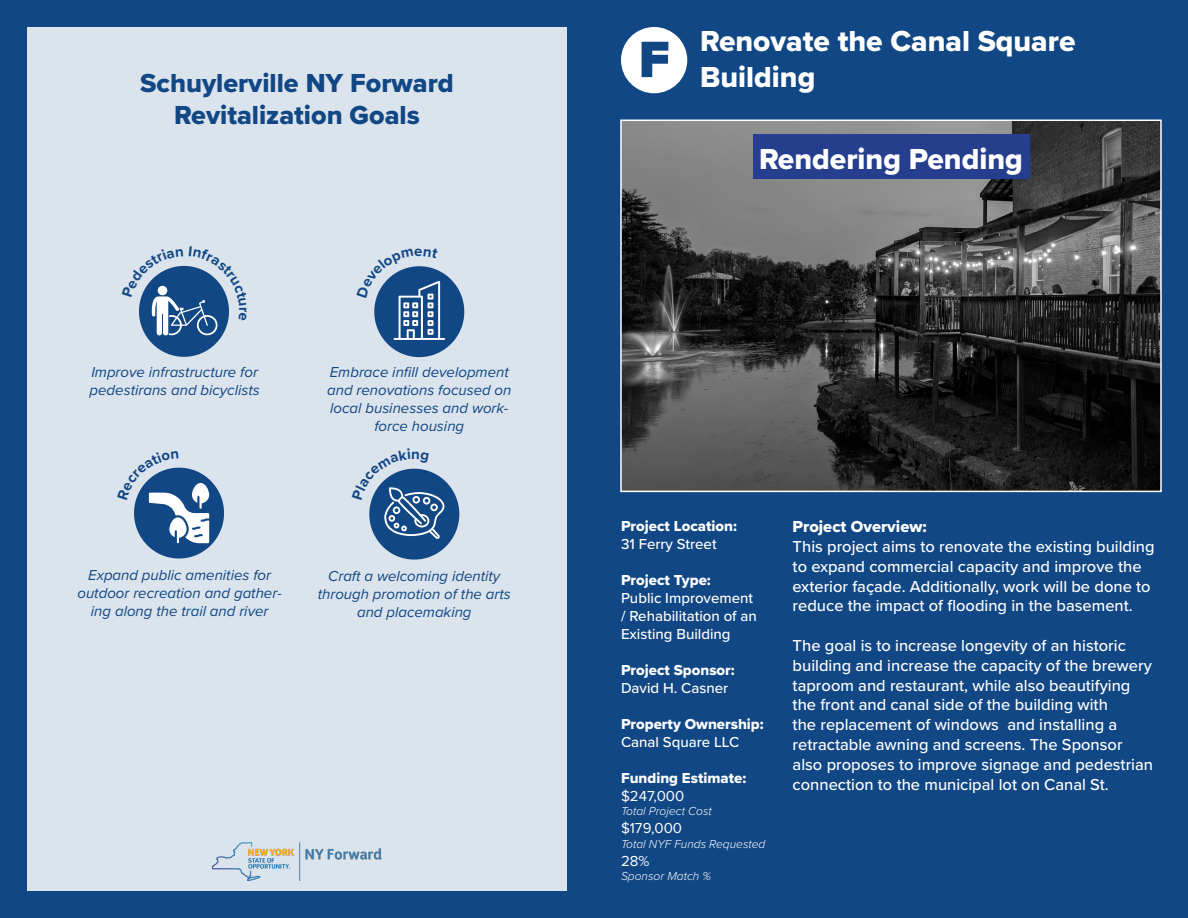
<style>
.page{position:relative;width:1188px;height:918px;background:#dbe3ec}
.page>*{position:absolute;margin:0;border:0;box-sizing:border-box;transform-origin:0 0}
.t1{font:900 52.95px "Proxima Nova";color:#114784}
.t2{font:30px/36px "Proxima Nova Extrabld";color:#fff}
.t3{font:27px/32.4px "Proxima Nova Extrabld";color:#114784;text-align:center}
.t4{font:500 16.5px/19.8px "Proxima Nova";color:#fff}
.t5{font:16.5px "Proxima Nova Extrabld";color:#fff}
.t6{font:italic 15px/18px "Proxima Nova";color:#104784;text-align:center}
.t7{font:500 15px/18px "Proxima Nova";color:#fff}
.t8{font:15px "Proxima Nova Extrabld";color:#fff}
.t9{font:15px "Proxima Nova";color:#fff}
.t10{font:700 15px "Proxima Nova";color:#114784}
.t11{font:italic 300 12px "Proxima Nova";color:#fff}
</style>
<div class="page">
<div style="left:594px;top:0;width:594px;height:918px;background:#114784"></div>
<div style="left:0;top:0;width:27px;height:918px;background:#114784"></div>
<div style="left:567px;top:0;width:27px;height:918px;background:#114784"></div>
<div style="left:27px;top:891px;width:540px;height:27px;background:#114784"></div>
<div style="left:27px;top:0;width:540px;height:27px;background:#114784"></div>
<img style="left:623px;top:123px;width:536px;height:366px">
<div style="left:620px;top:120px;width:542px;height:372px;border:2px solid #fff"></div>
<img style="left:212px;top:842px;width:170px;height:38px">
<div style="left:139px;top:266px;width:90px;height:91px;background:#114784;border-radius:50%"></div>
<div style="left:374px;top:266px;width:90px;height:91px;background:#114784;border-radius:50%"></div>
<div style="left:369px;top:469px;width:90px;height:91px;background:#114784;border-radius:50%"></div>
<div style="left:134px;top:468px;width:90px;height:91px;background:#114784;border-radius:50%"></div>
<div style="left:621px;top:27px;width:66px;height:66px;background:#fff;border-radius:50%"></div>
<div style="left:753px;top:134px;width:276px;height:45px;background:#253f8e"></div>
<svg style="left:369px;top:468px;width:75px;height:71px"></svg>
<svg style="left:139px;top:266px;width:90px;height:69px"></svg>
<svg style="left:374px;top:266px;width:71px;height:74px"></svg>
<svg style="left:134px;top:467px;width:75px;height:76px"></svg>
<h3 class="t3" style="left:140px;top:66px;width:315px">Schuylerville NY Forward<br>Revitalization Goals</h3>
<p class="t10" style="left:414px;top:240px;width:10px">e</p>
<p class="t6" style="left:90px;top:363px;width:172px;text-align:left">Improve infrastructure for pedestirans and bicyclists</p>
<p class="t6" style="left:327px;top:363px;width:186px">Embrace infill development and renovations focused on local businesses and work&shy;force housing</p>
<p class="t6" style="left:77px;top:565px;width:206px">Expand public amenities for outdoor recreation and gather&shy;ing along the trail and river</p>
<p class="t6" style="left:318px;top:566px;width:195px">Craft a welcoming identity through promotion of the arts and placemaking</p>
<p class="t1" style="left:639px;top:20px;width:33px">F</p>
<p class="t2" style="left:700px;top:22px;width:377px">Renovate the Canal Square<br>Building</p>
<p class="t2" style="left:759px;top:140px;width:265px">Rendering Pending</p>
<p class="t8" style="left:621px;top:515px;width:117px">Project Location:</p>
<p class="t7" style="left:621px;top:534px;width:97px">31 Ferry Street</p>
<p class="t8" style="left:621px;top:569px;width:91px">Project Type:</p>
<p class="t7" style="left:621px;top:588px;width:137px">Public Improvement / Rehabilitation of an<br>Existing Building</p>
<p class="t8" style="left:621px;top:659px;width:115px">Project Sponsor:</p>
<p class="t7" style="left:621px;top:678px;width:109px">David H. Casner</p>
<p class="t8" style="left:621px;top:713px;width:144px">Property Ownership:</p>
<p class="t7" style="left:621px;top:732px;width:120px">Canal Square LLC</p>
<p class="t8" style="left:621px;top:767px;width:127px">Funding Estimate:</p>
<p class="t9" style="left:621px;top:785px;width:65px">$247,000</p>
<p class="t11" style="left:621px;top:802px;width:92px">Total Project Cost</p>
<p class="t9" style="left:621px;top:817px;width:63px">$179,000</p>
<p class="t11" style="left:621px;top:835px;width:146px">Total NYF Funds Requested</p>
<p class="t9" style="left:621px;top:850px;width:30px">28%</p>
<p class="t11" style="left:621px;top:867px;width:92px">Sponsor Match %</p>
<p class="t5" style="left:793px;top:514px;width:135px">Project Overview:</p>
<p class="t4" style="left:793px;top:536px;width:364px">This project aims to renovate the existing building to expand commercial capacity and improve the exterior façade. Additionally, work will be done to reduce the impact of flooding in the basement.</p>
<p class="t4" style="left:793px;top:635px;width:362px">The goal is to increase longevity of an historic building and increase the capacity of the brewery taproom and restaurant, while also beautifying the front and canal side of the building with<br>the replacement of windows and installing a retractable awning and screens. The Sponsor also proposes to improve signage and pedestrian connection to the municipal lot on Canal St.</p>
</div>
